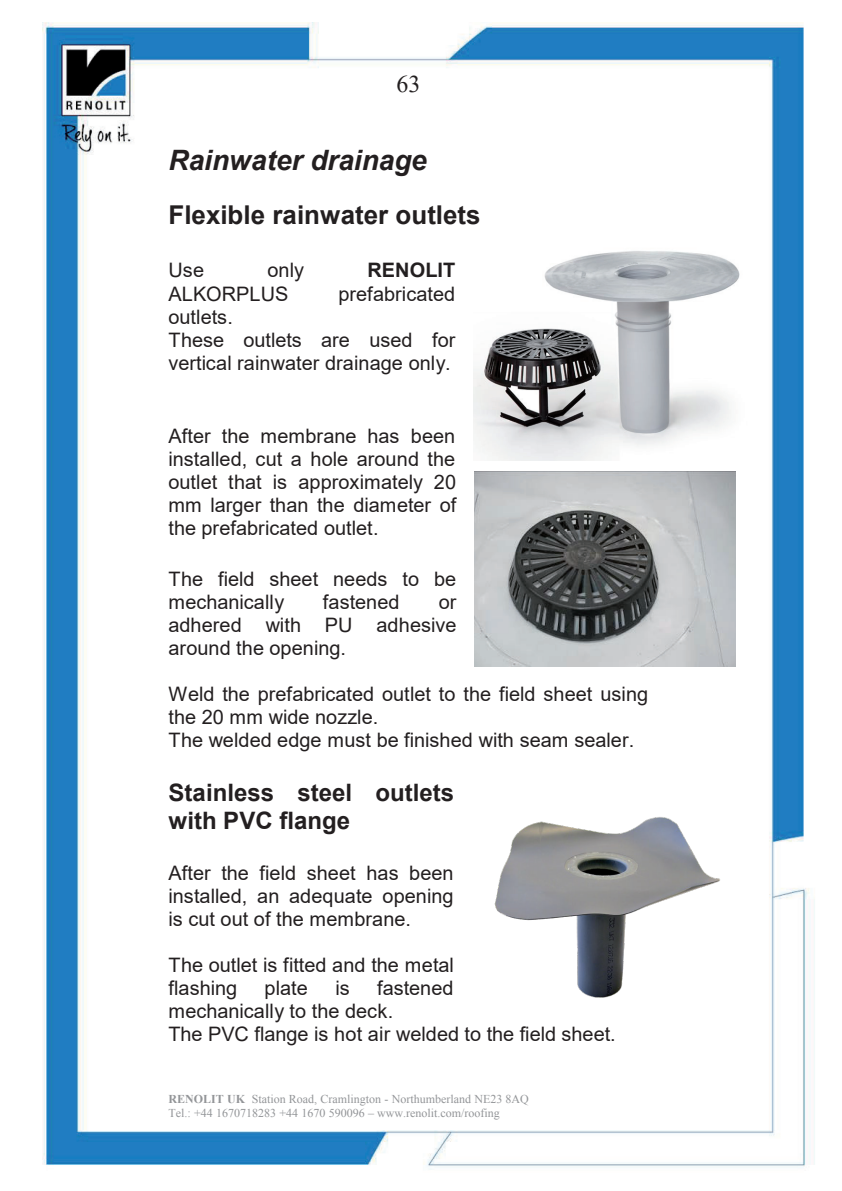
<style>
.page{position:relative;width:842px;height:1191px;background:#fff}
.page>*{position:absolute;margin:0;border:0;box-sizing:border-box;transform-origin:0 0}
.t1{font:italic 700 28px "Arial";color:#231f20}
.t2{font:700 26px "Arial";color:#231f20}
.t3{font:700 24px/27.6px "Arial";color:#231f20}
.t4{font:24px "Times New Roman";color:#231f20}
.t5{font:20px/23px "Arial";color:#231f20}
.t6{font:700 20px "Arial";color:#231f20}
.t7{font:12px/13.6px "Times New Roman";color:#939598}
.s1{font-weight:700}
</style>
<div class="page">
<img style="left:42px;top:22px;width:773px;height:1148px">
<img style="left:474px;top:472px;width:261px;height:195px">
<img style="left:474px;top:241px;width:279px;height:219px">
<img style="left:472px;top:801px;width:264px;height:199px">
<p class="t4" style="left:396px;top:67px;width:25px">63</p>
<h1 class="t1" style="left:169px;top:141px;width:260px">Rainwater drainage</h1>
<h2 class="t2" style="left:169px;top:197px;width:314px">Flexible rainwater outlets</h2>
<p class="t5" style="left:169px;top:259px;width:37px">Use</p>
<p class="t5" style="left:267px;top:259px;width:38px">only</p>
<p class="t6" style="left:367px;top:256px;width:89px">RENOLIT</p>
<p class="t5" style="left:169px;top:282px;width:121px">ALKORPLUS</p>
<p class="t5" style="left:338px;top:282px;width:118px">prefabricated</p>
<p class="t5" style="left:169px;top:305px;width:288px">outlets.<br>These outlets are used for vertical rainwater drainage only.</p>
<p class="t5" style="left:168px;top:424px;width:289px;text-align:justify">After the membrane has been installed, cut a hole around the outlet that is approximately 20 mm larger than the diameter of the prefabricated outlet.</p>
<p class="t5" style="left:169px;top:567px;width:289px">The field sheet needs to be mechanically</p>
<p class="t5" style="left:323px;top:590px;width:78px">fastened</p>
<p class="t5" style="left:169px;top:590px;width:290px;text-align:justify;text-indent:270px">or adhered with PU adhesive around the opening.</p>
<p class="t5" style="left:169px;top:682px;width:481px">Weld the prefabricated outlet to the field sheet using the 20 mm wide nozzle.<br>The welded edge must be finished with seam sealer.</p>
<p class="t3" style="left:169px;top:779px;width:287px">Stainless steel outlets with PVC flange</p>
<p class="t5" style="left:169px;top:861px;width:287px;text-align:justify">After the field sheet has been installed, an adequate opening is cut out of the membrane.</p>
<p class="t5" style="left:169px;top:953px;width:287px">The outlet is fitted and the metal flashing</p>
<p class="t5" style="left:169px;top:976px;width:449px;text-indent:209px">fastened<br>mechanically to the deck.<br>The PVC flange is hot air welded to the field sheet.</p>
<p class="t5" style="left:265px;top:976px;width:45px">plate</p>
<p class="t5" style="left:335px;top:976px;width:16px">is</p>
<p class="t7" style="left:169px;top:1092px;width:362px"><span class="s1">RENOLIT UK</span> Station Road, Cramlington - Northumberland NE23 8AQ<br>Tel.: +44 1670718283 +44 1670 590096 – www.renolit.com/roofing</p>
</div>
